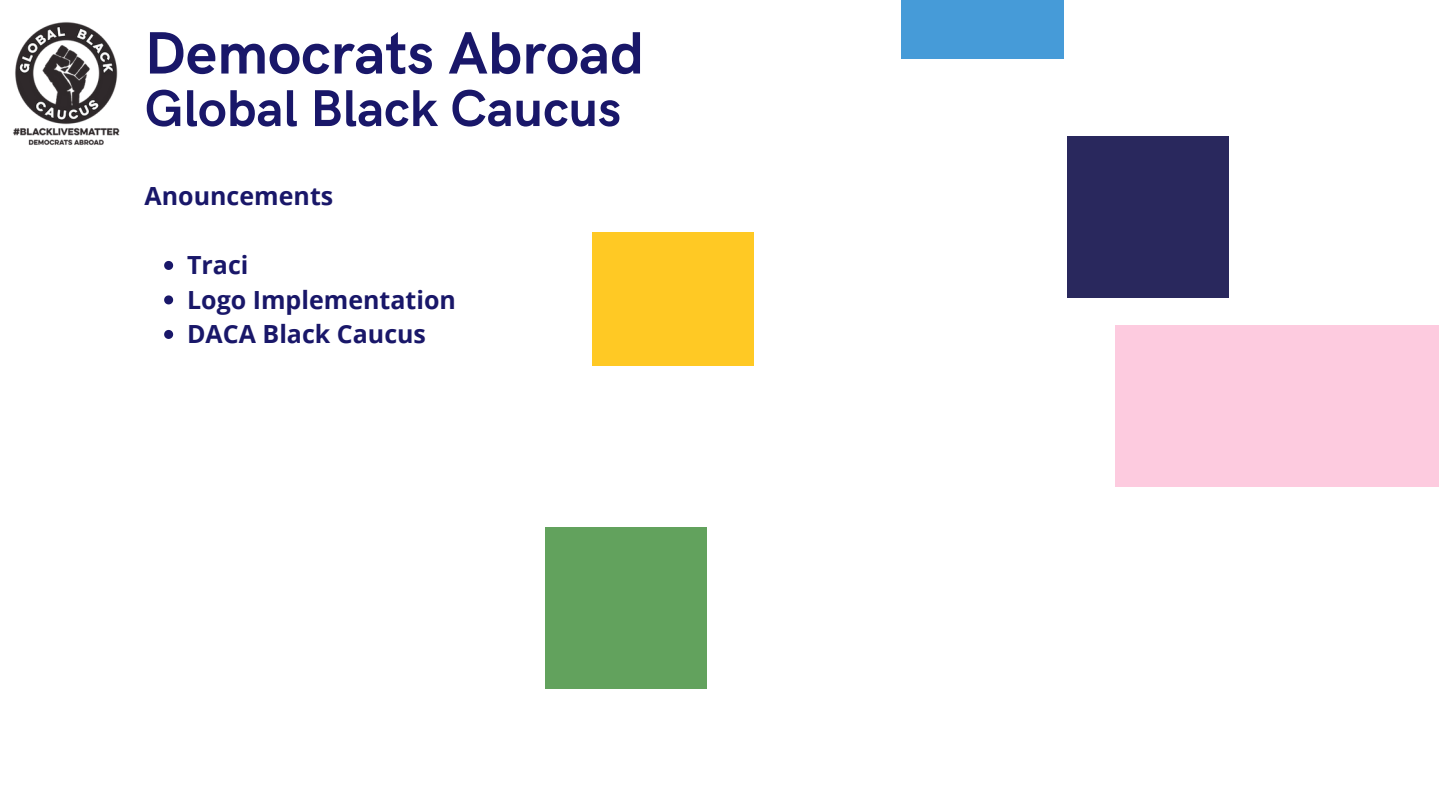
<style>
.page{position:relative;width:1440px;height:810px;background:#fff}
.page>*{position:absolute;margin:0;border:0;box-sizing:border-box;transform-origin:0 0}
.t1{font:700 59.9px "HK Grotesk";color:#191769}
.t2{font:700 51.9px "HK Grotesk";color:#191769}
.t3{font:700 25px/34.5px "Open Sans";color:#191769}
</style>
<div class="page">
<div style="left:545px;top:527px;width:162px;height:162px;background:#62a25d"></div>
<div style="left:592px;top:232px;width:162px;height:134px;background:#ffc924"></div>
<svg style="left:164px;top:261px;width:9px;height:9px"></svg>
<svg style="left:164px;top:295px;width:9px;height:9px"></svg>
<svg style="left:164px;top:330px;width:9px;height:9px"></svg>
<div style="left:1115px;top:325px;width:324px;height:162px;background:#fdcbdf"></div>
<div style="left:1067px;top:136px;width:162px;height:162px;background:#29285d"></div>
<div style="left:902px;top:0;width:162px;height:59px;background:#469bd8"></div>
<img style="left:13px;top:22px;width:107px;height:123px">
<h1 class="t1" style="left:145px;top:20px;width:501px">Democrats Abroad</h1>
<h2 class="t2" style="left:145px;top:79px;width:478px">Global Black Caucus</h2>
<p class="t3" style="left:145px;top:178px;width:190px">Anouncements</p>
<p class="t3" style="left:187px;top:247px;width:270px">Traci<br>Logo Implementation<br>DACA Black Caucus</p>
</div>
